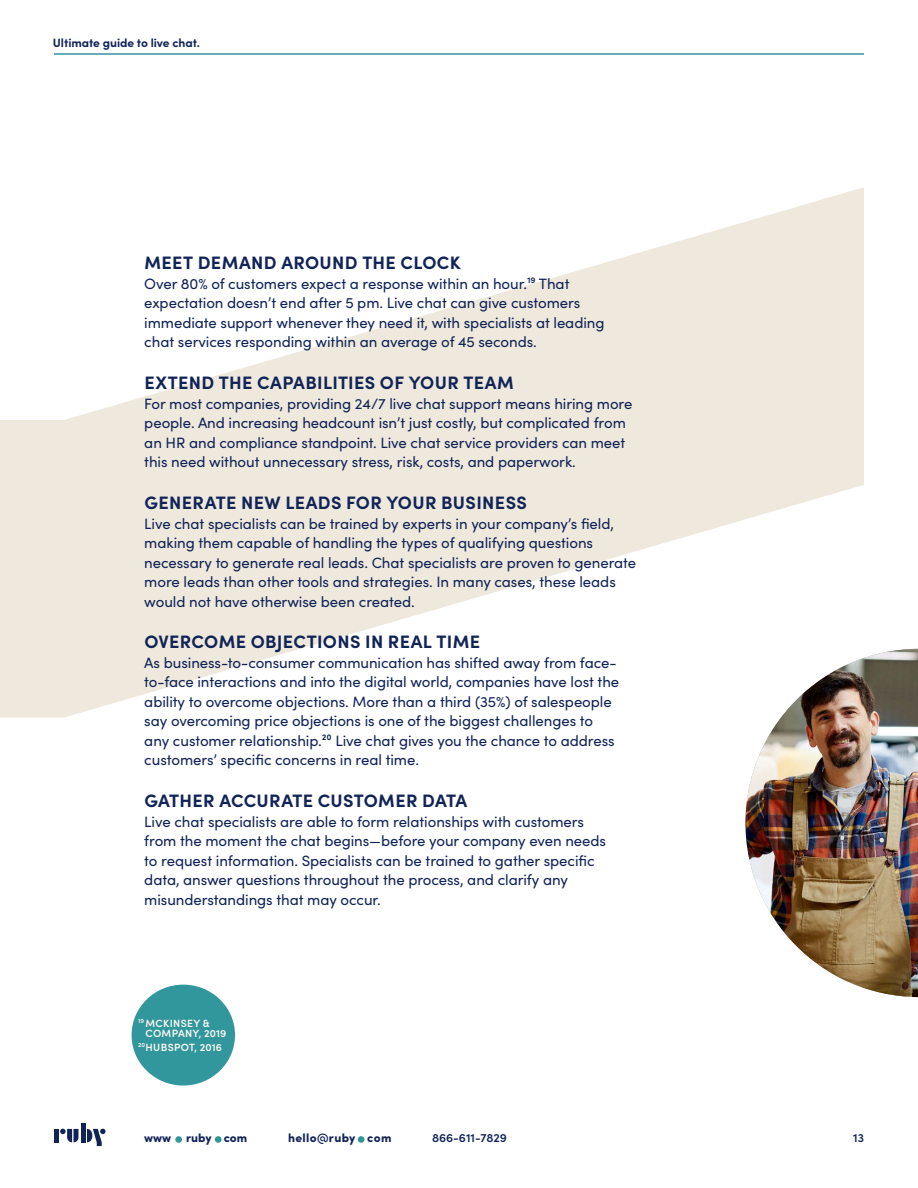
<style>
.page{position:relative;width:918px;height:1188px;background:#fff}
.page>*{position:absolute;margin:0;border:0;box-sizing:border-box;transform-origin:0 0}
.t1{font:700 18px "Sofia Pro";letter-spacing:.02em;color:#112457}
.t2{font:15px/19.5px "Sofia Pro";letter-spacing:-.005em;color:#112457}
.t3{font:700 12px "Sofia Pro";letter-spacing:-.005em;color:#112457}
.t4{font:600 12px "Sofia Pro";color:#112457}
.t5{font:900 12px "Sofia Pro";letter-spacing:.02em;color:#112457}
.t6{font:900 12px "Sofia Pro";color:#112457}
.t7{font:600 10.5px/10.5px "Sofia Pro";letter-spacing:.03em;color:#fcf9f2}
</style>
<div class="page">
<svg style="left:0;top:187px;width:864px;height:531px;fill:#efe8dc"></svg>
<img style="left:746px;top:649px;width:172px;height:348px">
<div style="left:132px;top:985px;width:103px;height:101px;background:#32969d;border-radius:50%"></div>
<hr style="left:54px;top:53px;width:810px;height:2px;background:#32969d">
<div style="left:358px;top:1136px;width:6px;height:7px;background:#32969d;border-radius:50%"></div>
<div style="left:215px;top:1136px;width:7px;height:7px;background:#32969d;border-radius:50%"></div>
<div style="left:175px;top:1136px;width:7px;height:7px;background:#32969d;border-radius:50%"></div>
<div style="left:54px;top:1129px;width:5px;height:13px;background:#112457"></div>
<div style="left:81px;top:1123px;width:5px;height:19px;background:#112457"></div>
<svg style="left:60px;top:1129px;width:18px;height:13px"></svg>
<svg style="left:87px;top:1129px;width:19px;height:17px"></svg>
<p class="t3" style="left:53px;top:34px;width:148px">Ultimate guide to live chat.</p>
<p class="t1" style="left:145px;top:249px;width:318px">MEET DEMAND AROUND THE CLOCK</p>
<p class="t2" style="left:144px;top:273px;width:462px">Over 80% of customers expect a response within an hour.19 That expectation doesn’t end after 5 pm. Live chat can give customers immediate support whenever they need it, with specialists at leading chat services responding within an average of 45 seconds.</p>
<p class="t1" style="left:145px;top:369px;width:371px">EXTEND THE CAPABILITIES OF YOUR TEAM</p>
<p class="t2" style="left:144px;top:393px;width:490px">For most companies, providing 24/7 live chat support means hiring more people. And increasing headcount isn’t just costly, but complicated from an HR and compliance standpoint. Live chat service providers can meet this need without unnecessary stress, risk, costs, and paperwork.</p>
<p class="t1" style="left:145px;top:489px;width:384px">GENERATE NEW LEADS FOR YOUR BUSINESS</p>
<p class="t2" style="left:144px;top:513px;width:493px">Live chat specialists can be trained by experts in your company’s field, making them capable of handling the types of qualifying questions necessary to generate real leads. Chat specialists are proven to generate more leads than other tools and strategies. In many cases, these leads would not have otherwise been created.</p>
<p class="t1" style="left:145px;top:628px;width:337px">OVERCOME OBJECTIONS IN REAL TIME</p>
<p class="t2" style="left:144px;top:652px;width:476px">As business-to-consumer communication has shifted away from face&shy;to-face interactions and into the digital world, companies have lost the ability to overcome objections. More than a third (35%) of salespeople say overcoming price objections is one of the biggest challenges to any customer relationship.20 Live chat gives you the chance to address customers’ specific concerns in real time.</p>
<p class="t1" style="left:145px;top:787px;width:324px">GATHER ACCURATE CUSTOMER DATA</p>
<p class="t2" style="left:144px;top:811px;width:463px">Live chat specialists are able to form relationships with customers from the moment the chat begins—before your company even needs to request information. Specialists can be trained to gather specific data, answer questions throughout the process, and clarify any misunderstandings that may occur.</p>
<p class="t7" style="left:146px;top:1017px;width:82px;text-indent:-8px"><sup>19</sup> MCKINSEY &amp;<br>COMPANY, 2019</p>
<p class="t7" style="left:138px;top:1041px;width:86px"><sup>20</sup>HUBSPOT, 2016</p>
<p class="t6" style="left:144px;top:1129px;width:105px">www ruby com</p>
<p class="t5" style="left:288px;top:1129px;width:105px">hello@ruby com</p>
<p class="t4" style="left:432px;top:1129px;width:77px">866-611-7829</p>
<p class="t4" style="left:853px;top:1129px;width:12px">13</p>
</div>
